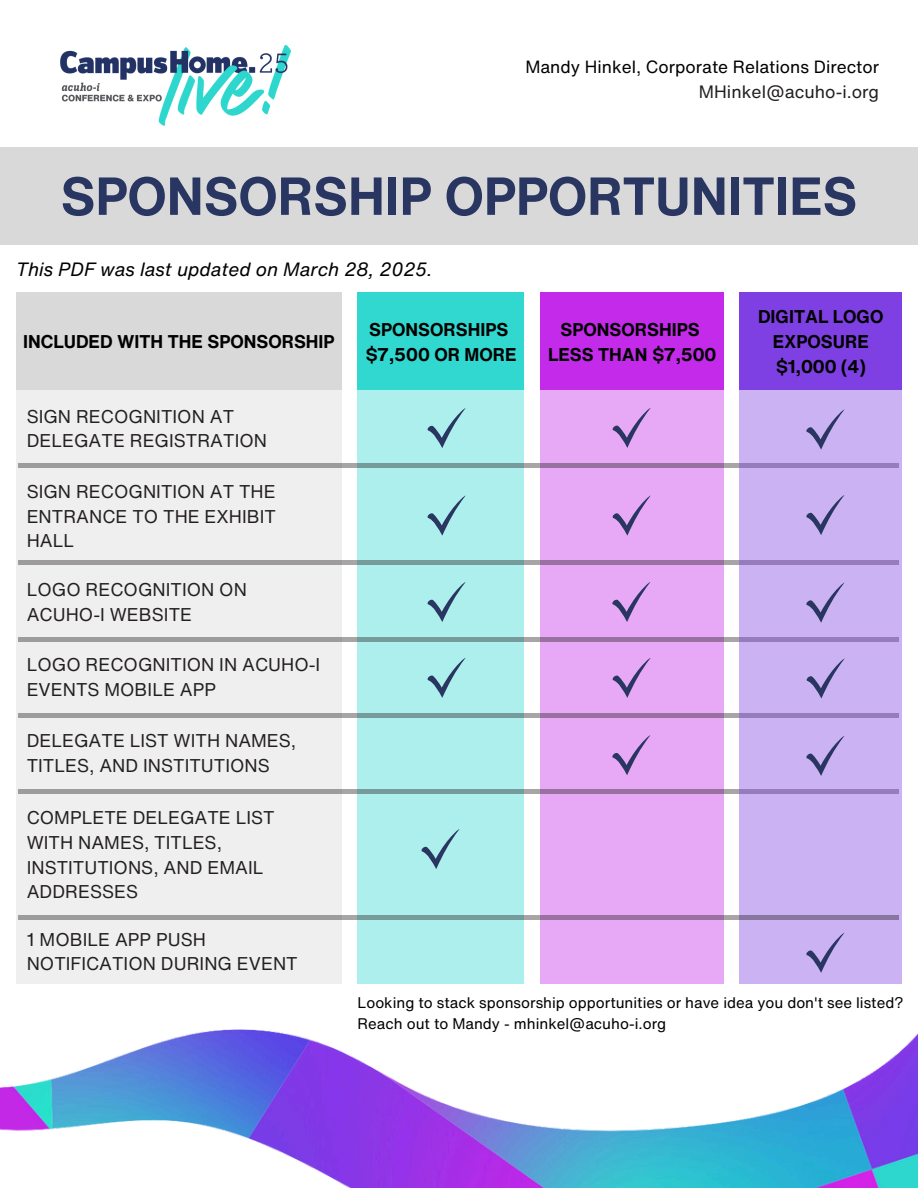
<style>
.page{position:relative;width:918px;height:1188px;background:#fff}
.page>*{position:absolute;margin:0;border:0;box-sizing:border-box;transform-origin:0 0}
.t1{font:700 52.5px "Helvetica Now Text";color:#293661}
.t2{font:italic 18.75px "Helvetica Now Text";color:#000}
.t3{font:18px/24.8px "Helvetica Now Text";color:#231f20}
.t4{font:700 18px/24.8px "Helvetica Now Text";color:#000;text-align:center}
.t5{font:17.4px "Helvetica Now Text";color:#231f20}
.t6{font:17.25px "Helvetica Now Text";color:#000}
.t7{font:15px "Helvetica Now Text";color:#000}
</style>
<div class="page">
<div style="left:0;top:147px;width:918px;height:97px;background:#d9d9d9"></div>
<img style="left:60px;top:44px;width:231px;height:82px">
<div style="left:16px;top:293px;width:326px;height:97px;background:#d9d9d9"></div>
<div style="left:358px;top:293px;width:166px;height:97px;background:#30d8d0"></div>
<div style="left:540px;top:293px;width:184px;height:97px;background:#c42aea"></div>
<img style="left:0;top:974px;width:918px;height:214px">
<div style="left:358px;top:390px;width:166px;height:594px;background:#acefec"></div>
<div style="left:540px;top:389px;width:184px;height:595px;background:#e7a9f6"></div>
<div style="left:16px;top:386px;width:326px;height:598px;background:#efefef"></div>
<svg style="left:18px;top:463px;width:722px;height:4px;background:#93909d"></svg>
<svg style="left:18px;top:560px;width:722px;height:5px;background:#93909d"></svg>
<svg style="left:18px;top:637px;width:722px;height:5px;background:#93909d"></svg>
<svg style="left:18px;top:714px;width:722px;height:4px;background:#93909d"></svg>
<svg style="left:18px;top:789px;width:722px;height:5px;background:#93909d"></svg>
<svg style="left:427px;top:408px;width:39px;height:40px"></svg>
<svg style="left:427px;top:495px;width:39px;height:40px"></svg>
<svg style="left:427px;top:582px;width:39px;height:40px"></svg>
<svg style="left:421px;top:829px;width:39px;height:40px"></svg>
<svg style="left:427px;top:658px;width:39px;height:40px"></svg>
<svg style="left:612px;top:408px;width:39px;height:40px"></svg>
<svg style="left:612px;top:495px;width:39px;height:40px"></svg>
<svg style="left:612px;top:582px;width:39px;height:40px"></svg>
<svg style="left:612px;top:658px;width:39px;height:40px"></svg>
<svg style="left:612px;top:735px;width:39px;height:40px"></svg>
<div style="left:740px;top:293px;width:162px;height:97px;background:#7f40e3"></div>
<div style="left:740px;top:390px;width:162px;height:594px;background:#cbb2f3"></div>
<svg style="left:806px;top:582px;width:39px;height:41px"></svg>
<svg style="left:806px;top:658px;width:39px;height:40px"></svg>
<svg style="left:806px;top:736px;width:39px;height:40px"></svg>
<svg style="left:806px;top:495px;width:39px;height:40px"></svg>
<svg style="left:806px;top:409px;width:39px;height:40px"></svg>
<svg style="left:18px;top:916px;width:881px;height:4px;background:#908c9d"></svg>
<svg style="left:806px;top:933px;width:39px;height:40px"></svg>
<h3 class="t6" style="left:525px;top:54px;width:355px">Mandy Hinkel, Corporate Relations Director</h3>
<h4 class="t5" style="left:699px;top:79px;width:182px">MHinkel@acuho-i.org</h4>
<h4 class="t1" style="left:61px;top:157px;width:798px">SPONSORSHIP OPPORTUNITIES</h4>
<p class="t2" style="left:16px;top:255px;width:418px">This PDF was last updated on March 28, 2025.</p>
<p class="t4" style="left:23px;top:329px;width:313px">INCLUDED WITH THE SPONSORSHIP</p>
<h1 class="t3" style="left:27px;top:403px;width:242px">SIGN RECOGNITION AT<br>DELEGATE REGISTRATION</h1>
<h4 class="t3" style="left:27px;top:479px;width:251px;text-align:justify">SIGN RECOGNITION AT THE ENTRANCE TO THE EXHIBIT HALL</h4>
<h2 class="t3" style="left:27px;top:577px;width:222px">LOGO RECOGNITION ON<br>ACUHO-I WEBSITE</h2>
<h2 class="t3" style="left:27px;top:652px;width:295px">LOGO RECOGNITION IN ACUHO-I<br>EVENTS MOBILE APP</h2>
<h2 class="t3" style="left:27px;top:728px;width:271px">DELEGATE LIST WITH NAMES,<br>TITLES, AND INSTITUTIONS</h2>
<h2 class="t3" style="left:27px;top:805px;width:250px">COMPLETE DELEGATE LIST<br>WITH NAMES, TITLES,<br>INSTITUTIONS, AND EMAIL<br>ADDRESSES</h2>
<h3 class="t3" style="left:27px;top:927px;width:273px">1 MOBILE APP PUSH<br>NOTIFICATION DURING EVENT</h3>
<h3 class="t4" style="left:365px;top:317px;width:153px;text-align:left">SPONSORSHIPS $7,500 OR MORE</h3>
<h3 class="t4" style="left:548px;top:317px;width:170px">SPONSORSHIPS<br>LESS THAN $7,500</h3>
<h3 class="t4" style="left:758px;top:304px;width:127px">DIGITAL LOGO<br>EXPOSURE $1,000 (4)</h3>
<h3 class="t7" style="left:358px;top:992px;width:547px">Looking to stack sponsorship opportunities or have idea you don't see listed?</h3>
<h3 class="t7" style="left:358px;top:1012px;width:310px">Reach out to Mandy - mhinkel@acuho-i.org</h3>
</div>
